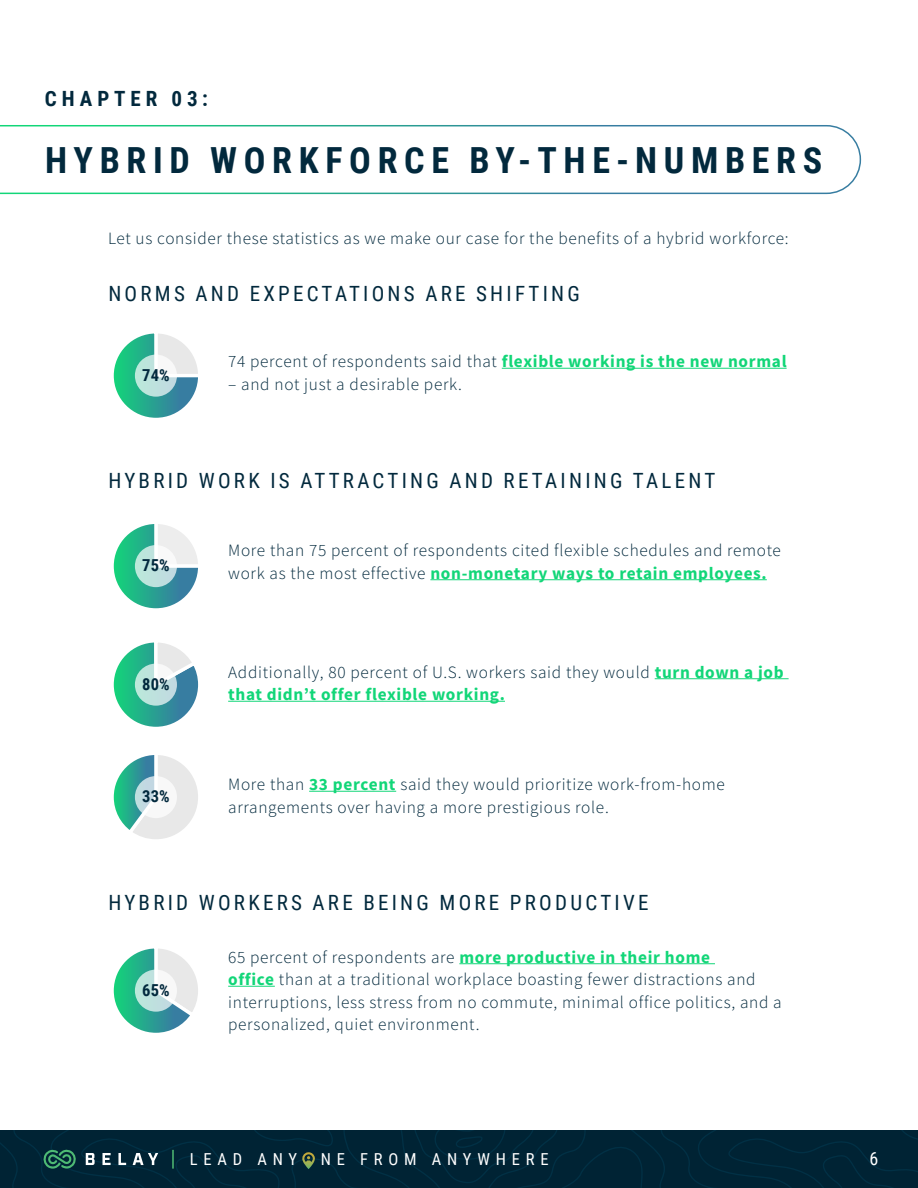
<style>
.page{position:relative;width:918px;height:1188px;background:#fff}
.page>*{position:absolute;margin:0;border:0;box-sizing:border-box;transform-origin:0 0}
.t1{font:700 36px "Roboto Condensed";letter-spacing:.185em;color:#02293d}
.t2{font:21px "Roboto Condensed";letter-spacing:.155em;color:#02293d}
.t3{font:700 21px "Roboto Condensed";letter-spacing:.235em;color:#02293d}
.t4{font:18px "Roboto Condensed";color:#fff}
.t5{font:300 17.25px/22.5px "Source Sans Pro";letter-spacing:.04em;color:#02293d}
.t6{font:16.5px "Roboto Condensed";letter-spacing:.35em;color:#fff}
.t7{font:700 16.5px "Roboto Condensed";color:#02293d}
.s1{font-weight:700;color:#12d678}
</style>
<div class="page">
<div style="left:0;top:1130px;width:918px;height:58px;background:#002334"></div>
<svg style="left:86px;top:1153px;width:9px;height:12px"></svg>
<svg style="left:102px;top:1153px;width:9px;height:12px"></svg>
<svg style="left:118px;top:1153px;width:8px;height:12px"></svg>
<svg style="left:133px;top:1153px;width:25px;height:12px"></svg>
<svg style="left:42px;top:1149px;width:34px;height:20px"></svg>
<svg style="left:172px;top:1150px;width:2px;height:19px"></svg>
<svg style="left:301px;top:1152px;width:14px;height:17px"></svg>
<svg style="left:113px;top:948px;width:85px;height:85px"></svg>
<svg style="left:113px;top:755px;width:85px;height:84px"></svg>
<svg style="left:113px;top:642px;width:86px;height:85px"></svg>
<svg style="left:113px;top:333px;width:85px;height:85px"></svg>
<svg style="left:0;top:125px;width:862px;height:70px"></svg>
<hr style="left:502px;top:368px;width:285px;height:1px;background:#12d678">
<svg style="left:135px;top:355px;width:42px;height:42px"></svg>
<svg style="left:113px;top:524px;width:85px;height:85px"></svg>
<hr style="left:430px;top:579px;width:337px;height:1px;background:#12d678">
<svg style="left:135px;top:545px;width:42px;height:42px"></svg>
<hr style="left:655px;top:678px;width:134px;height:1px;background:#12d678">
<hr style="left:228px;top:701px;width:277px;height:1px;background:#12d678">
<svg style="left:135px;top:664px;width:42px;height:42px"></svg>
<hr style="left:309px;top:791px;width:87px;height:1px;background:#12d678">
<svg style="left:135px;top:776px;width:42px;height:42px"></svg>
<hr style="left:459px;top:963px;width:256px;height:1px;background:#12d678">
<hr style="left:228px;top:986px;width:47px;height:1px;background:#12d678">
<svg style="left:135px;top:970px;width:42px;height:42px"></svg>
<p class="t3" style="left:45px;top:84px;width:164px">CHAPTER 03:</p>
<h1 class="t1" style="left:45px;top:134px;width:779px">HYBRID WORKFORCE BY-THE-NUMBERS</h1>
<p class="t5" style="left:108px;top:227px;width:682px">Let us consider these statistics as we make our case for the benefits of a hybrid workforce:</p>
<p class="t2" style="left:108px;top:279px;width:473px">NORMS AND EXPECTATIONS ARE SHIFTING</p>
<p class="t7" style="left:142px;top:363px;width:29px">74%</p>
<p class="t5" style="left:228px;top:350px;width:560px">74 percent of respondents said that <span class="s1">flexible working is the new normal</span></p>
<p class="t5" style="left:228px;top:373px;width:235px">– and not just a desirable perk.</p>
<p class="t2" style="left:108px;top:465px;width:608px">HYBRID WORK IS ATTRACTING AND RETAINING TALENT</p>
<p class="t7" style="left:142px;top:554px;width:29px">75%</p>
<p class="t7" style="left:142px;top:672px;width:29px">80%</p>
<p class="t7" style="left:142px;top:785px;width:29px">33%</p>
<p class="t5" style="left:228px;top:539px;width:554px">More than 75 percent of respondents cited flexible schedules and remote work as the most effective <span class="s1">non-monetary ways to retain employees.</span></p>
<p class="t5" style="left:228px;top:661px;width:557px">Additionally, 80 percent of U.S. workers said they would <span class="s1">turn down a job that didn’t offer flexible working.</span></p>
<p class="t5" style="left:228px;top:773px;width:498px">More than <span class="s1">33 percent</span> said they would prioritize work-from-home arrangements over having a more prestigious role.</p>
<p class="t2" style="left:108px;top:888px;width:542px">HYBRID WORKERS ARE BEING MORE PRODUCTIVE</p>
<p class="t7" style="left:142px;top:978px;width:29px">65%</p>
<p class="t5" style="left:228px;top:946px;width:555px">65 percent of respondents are <span class="s1">more productive in their home<br>office</span> than at a traditional workplace boasting fewer distractions and interruptions, less stress from no commute, minimal office politics, and a personalized, quiet environment.</p>
<p class="t6" style="left:190px;top:1148px;width:109px">LEAD ANY</p>
<p class="t6" style="left:321px;top:1148px;width:229px">NE FROM ANYWHERE</p>
<p class="t4" style="left:869px;top:1146px;width:10px">6</p>
</div>
